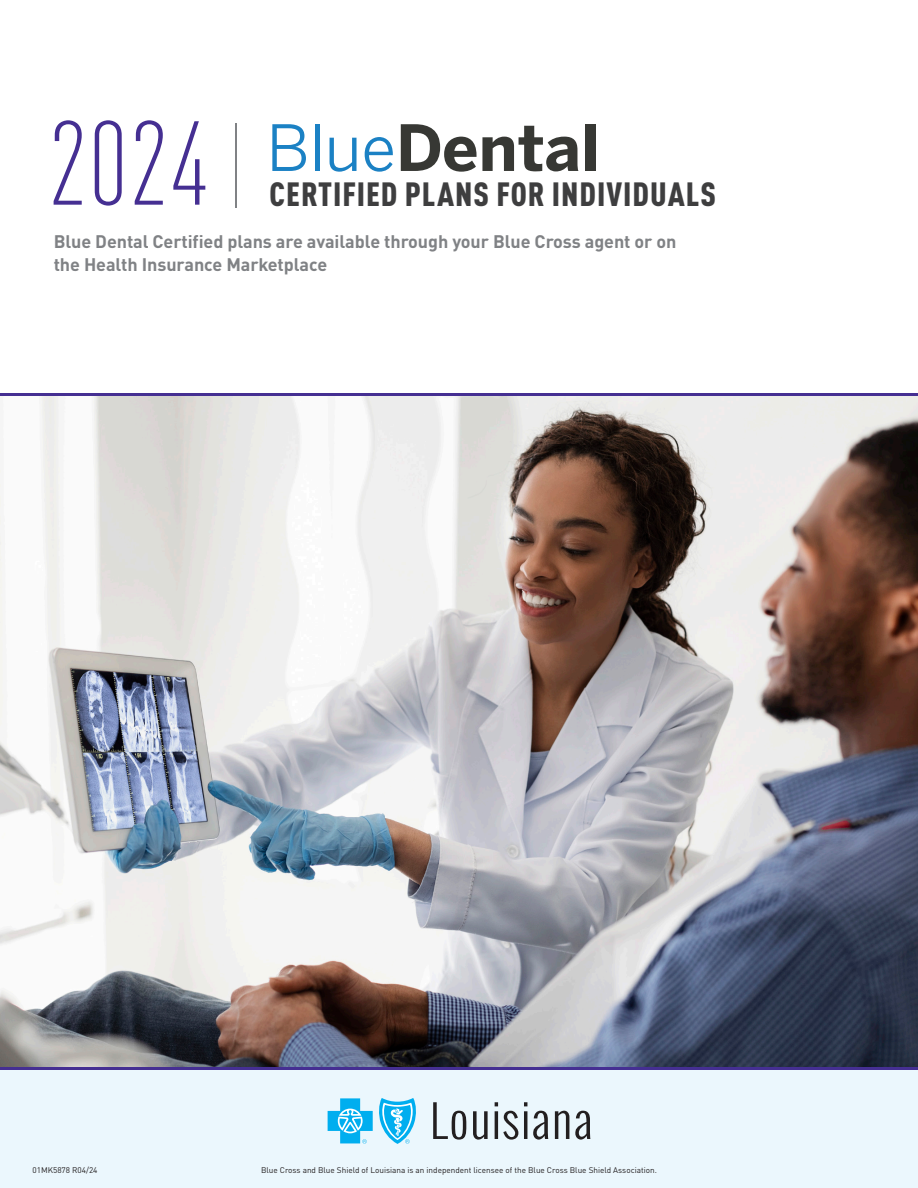
<style>
.page{position:relative;width:918px;height:1188px;background:#fff}
.page>*{position:absolute;margin:0;border:0;box-sizing:border-box;transform-origin:0 0}
.t1{font:300 condensed 117.15px "DINOT";color:#452f92}
.t2{font:900 condensed 33.15px "DINOT";letter-spacing:.03em;color:#3e3e3f}
.t3{font:700 18px/22.5px "DINOT";letter-spacing:-.005em;color:#808285}
.t4{font:8.1px "DINOT";color:#231f20}
</style>
<div class="page">
<img style="left:0;top:396px;width:918px;height:671px">
<div style="left:0;top:1067px;width:918px;height:121px;background:#eaf7fd"></div>
<svg style="left:272px;top:124px;width:34px;height:47px"></svg>
<hr style="left:315px;top:124px;width:4px;height:47px;background:#1b81c4">
<svg style="left:330px;top:138px;width:27px;height:34px"></svg>
<svg style="left:365px;top:137px;width:28px;height:35px"></svg>
<svg style="left:401px;top:124px;width:177px;height:48px"></svg>
<div style="left:585px;top:124px;width:10px;height:47px;background:#373834"></div>
<hr style="left:235px;top:124px;width:2px;height:84px;background:#808285">
<hr style="left:0;top:1067px;width:918px;height:3px;background:#452f92">
<hr style="left:0;top:393px;width:918px;height:3px;background:#452f92">
<svg style="left:328px;top:1098px;width:88px;height:46px"></svg>
<svg style="left:433px;top:1102px;width:33px;height:38px"></svg>
<svg style="left:473px;top:1111px;width:15px;height:29px"></svg>
<svg style="left:495px;top:1102px;width:23px;height:38px"></svg>
<svg style="left:524px;top:1102px;width:3px;height:4px"></svg>
<hr style="left:524px;top:1111px;width:3px;height:28px;background:#231f20">
<svg style="left:533px;top:1111px;width:15px;height:29px"></svg>
<svg style="left:555px;top:1111px;width:14px;height:28px"></svg>
<svg style="left:575px;top:1111px;width:15px;height:29px"></svg>
<p class="t1" style="left:47px;top:97px;width:164px">2024</p>
<h1 class="t2" style="left:270px;top:173px;width:448px">CERTIFIED PLANS FOR INDIVIDUALS</h1>
<h2 class="t3" style="left:54px;top:230px;width:624px">Blue Dental Certified plans are available through your Blue Cross agent or on the Health Insurance Marketplace</h2>
<p class="t4" style="left:33px;top:1165px;width:66px">01MK5878 R04/24</p>
<p class="t4" style="left:261px;top:1165px;width:397px">Blue Cross and Blue Shield of Louisiana is an independent licensee of the Blue Cross Blue Shield Association.</p>
</div>
